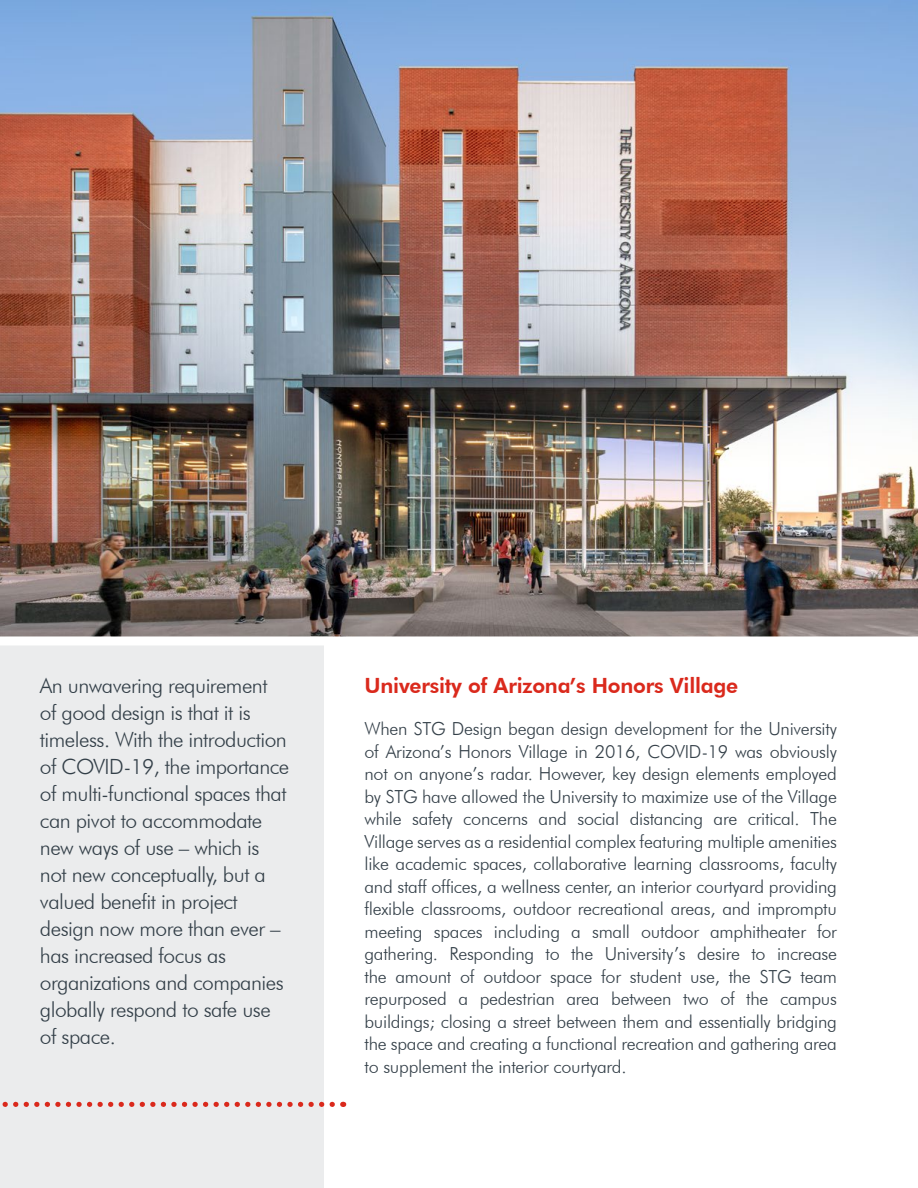
<style>
.page{position:relative;width:918px;height:1188px;background:#fff}
.page>*{position:absolute;margin:0;border:0;box-sizing:border-box;transform-origin:0 0}
.t1{font:300 21px/27px "Futura BT";letter-spacing:-.025em;color:#333f48}
.t2{font:800 21px "Futura BT";letter-spacing:-.01em;color:#da291c}
.t3{font:300 18px/22.5px "Futura BT";letter-spacing:-.015em;color:#333f48;text-align:justify}
</style>
<div class="page">
<div style="left:0;top:641px;width:324px;height:547px;background:#ebeced"></div>
<img style="left:0;top:0;width:918px;height:636px">
<svg style="left:2px;top:1102px;width:330px;height:5px"></svg>
<div style="left:0;top:636px;width:918px;height:9px;background:#fff"></div>
<p class="t1" style="left:40px;top:671px;width:251px">An unwavering requirement of good design is that it is timeless. With the introduction of COVID-19, the importance of multi-functional spaces that can pivot to accommodate new ways of use – which is not new conceptually, but a valued benefit in project design now more than ever – has increased focus as organizations and companies globally respond to safe use of space.</p>
<p class="t2" style="left:364px;top:672px;width:375px">University of Arizona’s Honors Village</p>
<p class="t3" style="left:364px;top:718px;width:474px">When STG Design began design development for the University of Arizona’s Honors Village in 2016, COVID-19 was obviously not on anyone’s radar. However, key design elements employed by STG have allowed the University to maximize use of the Village while safety concerns and social distancing are critical. The Village serves as a residential complex featuring multiple amenities like academic spaces, collaborative learning classrooms, faculty and staff offices, a wellness center, an interior courtyard providing flexible classrooms, outdoor recreational areas, and impromptu meeting spaces including a small outdoor amphitheater for gathering. Responding to the University’s desire to increase the amount of outdoor space for student use, the STG team repurposed a pedestrian area between two of the campus buildings; closing a street between them and essentially bridging the space and creating a functional recreation and gathering area to supplement the interior courtyard.</p>
</div>
